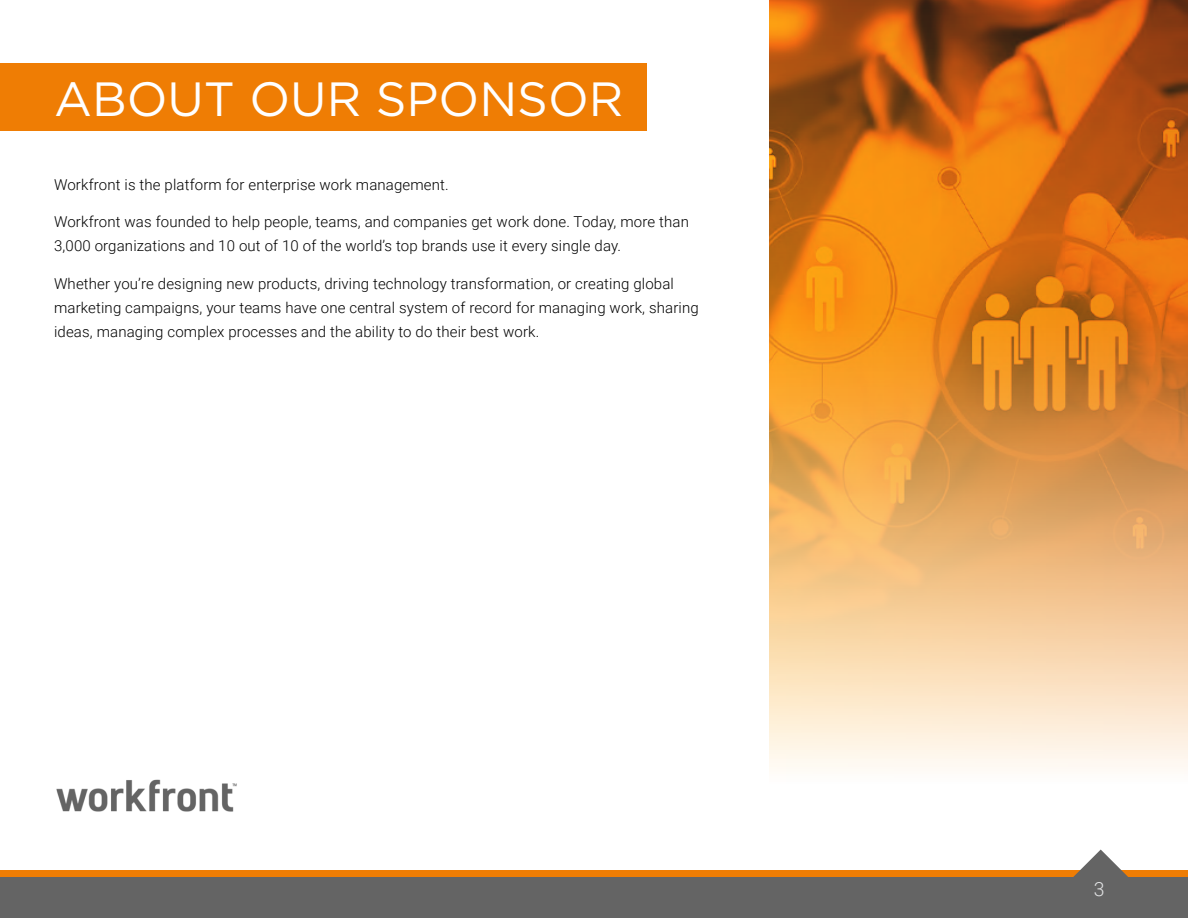
<style>
.page{position:relative;width:1188px;height:918px;background:#fff}
.page>*{position:absolute;margin:0;border:0;box-sizing:border-box;transform-origin:0 0}
.t1{font:48px "Gotham";color:#fff}
.t2{font:300 19.5px "Roboto";color:#e2e3e4}
.t3{font:300 15px/24px "Roboto";letter-spacing:.01em;color:#000}
</style>
<div class="page">
<div style="left:0;top:63px;width:646px;height:67px;background:#ef7d04"></div>
<img style="left:56px;top:779px;width:181px;height:33px">
<svg style="left:0;top:871px;width:1188px;height:7px;fill:#ef7d04"></svg>
<svg style="left:1053px;top:850px;width:95px;height:28px"></svg>
<div style="left:0;top:878px;width:1188px;height:40px;background:#646464"></div>
<div style="left:770px;top:0;width:418px;height:788px;background:#fefaf5"></div>
<img style="left:770px;top:0;width:418px;height:752px">
<h1 class="t1" style="left:54px;top:68px;width:571px">ABOUT OUR SPONSOR</h1>
<p class="t3" style="left:54px;top:172px;width:396px">Workfront is the platform for enterprise work management.</p>
<p class="t3" style="left:54px;top:209px;width:636px">Workfront was founded to help people, teams, and companies get work done. Today, more than<br>3,000 organizations and 10 out of 10 of the world’s top brands use it every single day.</p>
<p class="t3" style="left:54px;top:271px;width:646px">Whether you’re designing new products, driving technology transformation, or creating global marketing campaigns, your teams have one central system of record for managing work, sharing ideas, managing complex processes and the ability to do their best work.</p>
<h2 class="t2" style="left:1094px;top:875px;width:12px">3</h2>
</div>
